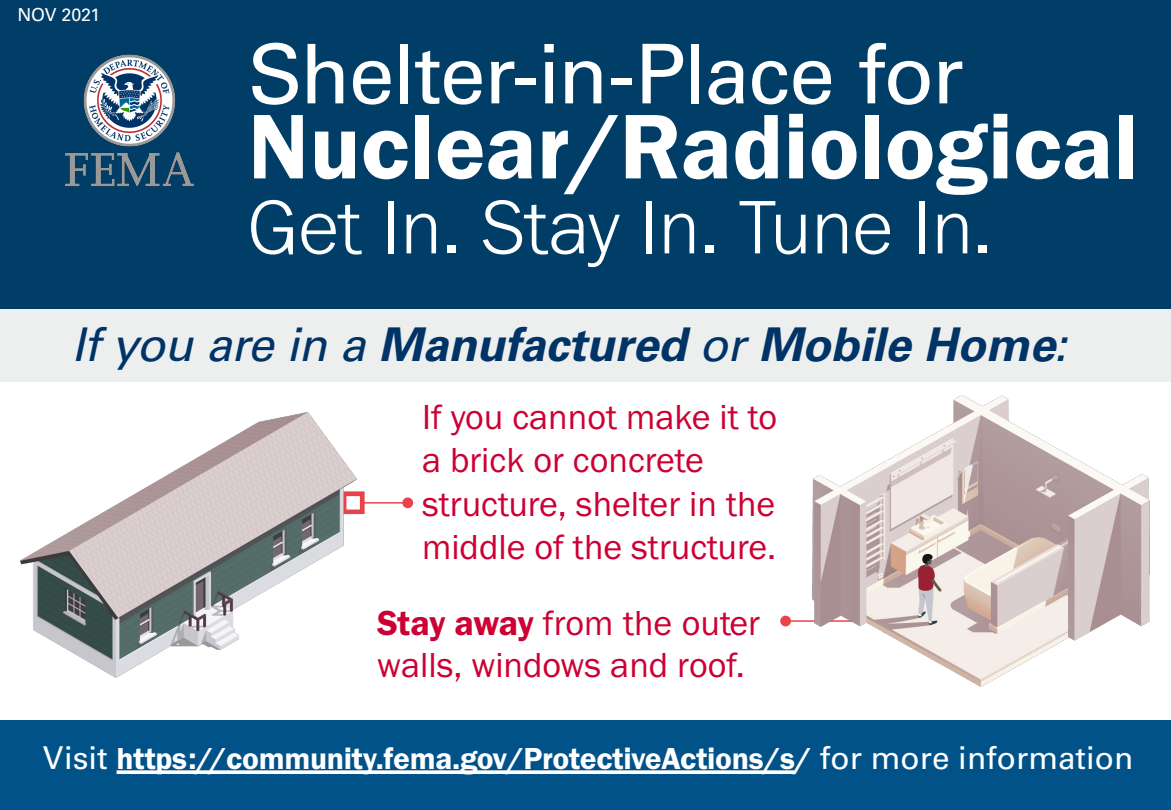
<style>
.page{position:relative;width:1171px;height:810px;background:#fff}
.page>*{position:absolute;margin:0;border:0;box-sizing:border-box;transform-origin:0 0}
.t1{font:94.95px "Franklin Gothic URW Dem";color:#fff}
.t2{font:82.5px "Univers LT Std";letter-spacing:-.025em;color:#fff}
.t3{font:300 78.45px "Franklin Gothic URW";color:#fff}
.t4{font:italic 700 46.5px "Univers LT Std";letter-spacing:-.005em;color:#036}
.t5{font:36px/43.5px "Franklin Gothic URW Boo";color:#c03}
.t6{font:31.5px "Franklin Gothic URW Dem";letter-spacing:-.01em;color:#fff}
.t7{font:17.85px "Univers LT Std";letter-spacing:-.01em;color:#fff}
.s1{font-weight:400}
.s2{font-family:"Franklin Gothic URW Dem"}
.s3{font-family:"Univers LT Std"}
</style>
<div class="page">
<hr style="left:362px;top:502px;width:45px;height:2px;background:#e9434b">
<div style="left:402px;top:497px;width:11px;height:11px;background:#e9434b;border-radius:50%"></div>
<div style="left:342px;top:492px;width:22px;height:22px;background:#fff;border:4px solid #e6444c"></div>
<hr style="left:785px;top:620px;width:100px;height:2px;background:#e9434b">
<div style="left:780px;top:616px;width:10px;height:10px;background:#e9434b;border-radius:50%"></div>
<div style="left:0;top:200px;width:1170px;height:182px;background:#edeeee"></div>
<div style="left:0;top:0;width:1170px;height:308px;background:#003e67"></div>
<img style="left:20px;top:412px;width:337px;height:265px">
<div style="left:0;top:720px;width:1170px;height:90px;background:#015289"></div>
<svg style="left:116px;top:770px;width:678px;height:4px;background:#e9f0f4"></svg>
<img style="left:812px;top:396px;width:337px;height:291px">
<img style="left:65px;top:54px;width:129px;height:133px">
<p class="t7" style="left:17px;top:4px;width:85px">NOV 2021</p>
<p class="t2" style="left:248px;top:25px;width:717px">Shelter-in-Place for</p>
<p class="t1" style="left:248px;top:88px;width:892px">Nuclear/Radiological</p>
<p class="t3" style="left:248px;top:178px;width:746px">Get In. Stay In. Tune In.</p>
<p class="t4" style="left:72px;top:317px;width:996px"><span class="s1">If you are in a</span> Manufactured <span class="s1">or</span> Mobile Home<span class="s1">:</span></p>
<p class="t5" style="left:422px;top:395px;width:356px">If you cannot make it to a brick or concrete structure, shelter in the middle of the structure.</p>
<p class="t5" style="left:377px;top:601px;width:384px;line-height:42px"><span class="s2">Stay away</span> from the outer walls, windows and roof.</p>
<p class="t6" style="left:43px;top:739px;width:1091px"><span class="s3">Visit</span> https://community.fema.gov/ProtectiveActions/s/ <span class="s3">for more information</span></p>
</div>
